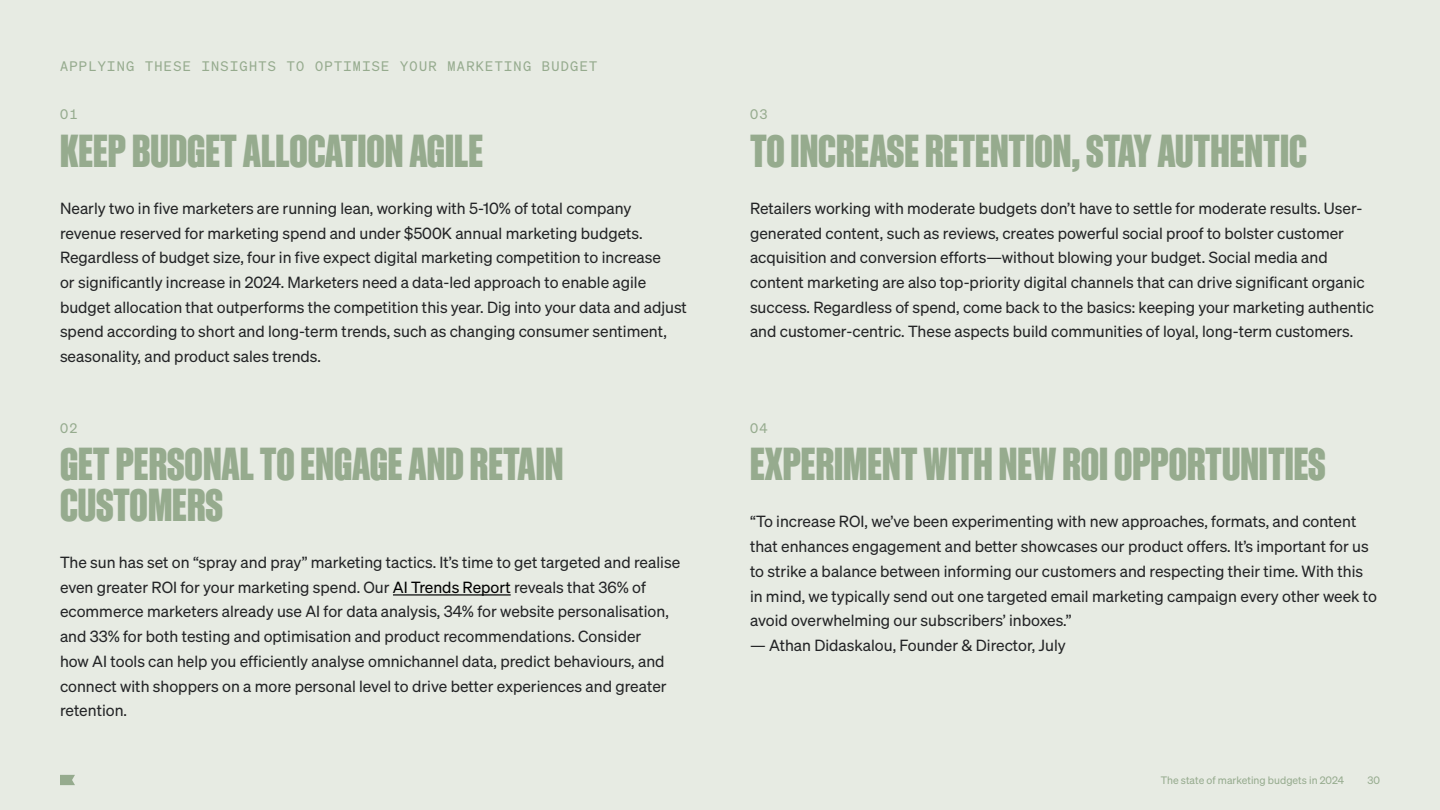
<style>
.page{position:relative;width:1440px;height:810px;background:#e7ebe3}
.page>*{position:absolute;margin:0;border:0;box-sizing:border-box;transform-origin:0 0}
.t1{font:700 45px/40.5px "Sohne Schmal";color:#96ab8e}
.t2{font:15.75px/24.8px "Sohne Buch";color:#232426}
.t3{font:13.5px "Sohne Mono Buch";letter-spacing:.1em;color:#96ab8e}
.t4{font:10.5px "Sohne Buch";color:#96ab8e}
.s1{color:#000}
</style>
<div class="page">
<svg style="left:60px;top:775px;width:15px;height:10px"></svg>
<hr style="left:393px;top:594px;width:118px;height:2px;background:#000">
<p class="t3" style="left:60px;top:58px;width:539px">APPLYING THESE INSIGHTS TO OPTIMISE YOUR MARKETING BUDGET</p>
<p class="t3" style="left:60px;top:106px;width:19px">01</p>
<h1 class="t1" style="left:60px;top:130px;width:425px">KEEP BUDGET ALLOCATION AGILE</h1>
<p class="t2" style="left:60px;top:195px;width:629px">Nearly two in five marketers are running lean, working with 5-10% of total company revenue reserved for marketing spend and under $500K annual marketing budgets.<br>Regardless of budget size, four in five expect digital marketing competition to increase<br>or significantly increase in 2024. Marketers need a data-led approach to enable agile budget allocation that outperforms the competition this year. Dig into your data and adjust spend according to short and long-term trends, such as changing consumer sentiment, seasonality, and product sales trends.</p>
<p class="t3" style="left:60px;top:420px;width:19px">02</p>
<h1 class="t1" style="left:60px;top:443px;width:505px">GET PERSONAL TO ENGAGE AND RETAIN<br>CUSTOMERS</h1>
<p class="t2" style="left:60px;top:549px;width:622px">The sun has set on “spray and pray” marketing tactics. It’s time to get targeted and realise even greater ROI for your marketing spend. Our <span class="s1">AI Trends Report</span> reveals that 36% of ecommerce marketers already use AI for data analysis, 34% for website personalisation, and 33% for both testing and optimisation and product recommendations. Consider<br>how AI tools can help you efficiently analyse omnichannel data, predict behaviours, and connect with shoppers on a more personal level to drive better experiences and greater retention.</p>
<p class="t3" style="left:750px;top:106px;width:19px">03</p>
<h1 class="t1" style="left:750px;top:130px;width:558px">TO INCREASE RETENTION, STAY AUTHENTIC</h1>
<p class="t2" style="left:750px;top:195px;width:626px">Retailers working with moderate budgets don’t have to settle for moderate results. User&shy;generated content, such as reviews, creates powerful social proof to bolster customer acquisition and conversion efforts—without blowing your budget. Social media and content marketing are also top-priority digital channels that can drive significant organic success. Regardless of spend, come back to the basics: keeping your marketing authentic and customer-centric. These aspects build communities of loyal, long-term customers.</p>
<p class="t3" style="left:750px;top:420px;width:19px">04</p>
<h1 class="t1" style="left:750px;top:443px;width:577px">EXPERIMENT WITH NEW ROI OPPORTUNITIES</h1>
<p class="t2" style="left:750px;top:509px;width:629px">“To increase ROI, we’ve been experimenting with new approaches, formats, and content that enhances engagement and better showcases our product offers. It’s important for us to strike a balance between informing our customers and respecting their time. With this in mind, we typically send out one targeted email marketing campaign every other week to avoid overwhelming our subscribers’ inboxes.”</p>
<p class="t2" style="left:750px;top:633px;width:317px">— Athan Didaskalou, Founder &amp; Director, July</p>
<p class="t4" style="left:1161px;top:774px;width:185px">The state of marketing budgets in 2024</p>
<p class="t4" style="left:1368px;top:774px;width:14px">30</p>
</div>
